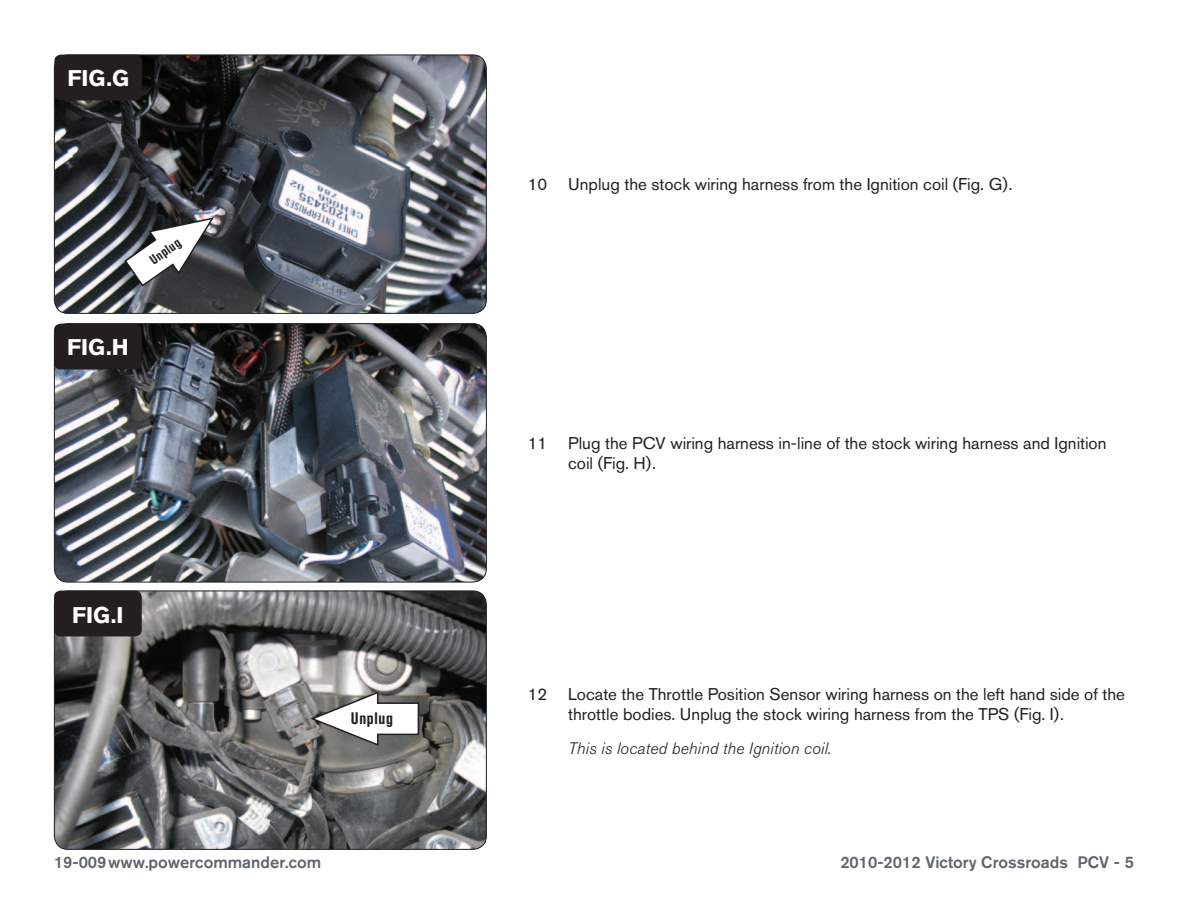
<style>
.page{position:relative;width:1188px;height:918px;background:#fff}
.page>*{position:absolute;margin:0;border:0;box-sizing:border-box;transform-origin:0 0}
.t1{font:700 22.5px "Akzidenz Grotesk BQ";color:#fff}
.Bodycopy{font:16.8px/20.2px "Akzidenz Grotesk BQ";color:#231f20}
.t2{font:500 16.5px "Akzidenz Grotesk BQ";color:#5e656c}
.Bodycopy-2{font:italic 300 16.5px "Akzidenz Grotesk BQ";letter-spacing:.01em;color:#231f20}
.Callouts{font:700 condensed 16.5px "Akzidenz Grotesk BQ";letter-spacing:.04em;color:#231f20}
.Callouts-2{font:700 condensed 13.5px "Akzidenz Grotesk BQ";color:#231f20}
</style>
<div class="page">
<img style="left:54px;top:324px;width:432px;height:258px">
<div style="left:54px;top:323px;width:433px;height:259px;border:1px solid #231f20;border-radius:14px"></div>
<div style="left:54px;top:324px;width:88px;height:46px;background:#231f20;border-radius:7px"></div>
<img style="left:54px;top:55px;width:432px;height:258px">
<div style="left:54px;top:55px;width:433px;height:259px;border:1px solid #231f20;border-radius:14px"></div>
<div style="left:54px;top:55px;width:88px;height:45px;background:#231f20;border-radius:7px"></div>
<svg style="left:123px;top:216px;width:93px;height:72px"></svg>
<img style="left:54px;top:591px;width:432px;height:258px">
<div style="left:54px;top:591px;width:433px;height:259px;border:1px solid #231f20;border-radius:14px"></div>
<svg style="left:308px;top:691px;width:112px;height:56px"></svg>
<div style="left:54px;top:591px;width:88px;height:45px;background:#231f20;border-radius:7px"></div>
<p class="t1" style="left:68px;top:65px;width:63px">FIG.G</p>
<p class="Callouts-2" style="left:147px;top:255px;width:36px;rotate:-35deg">Unplug</p>
<p class="t1" style="left:67px;top:334px;width:63px">FIG.H</p>
<p class="t1" style="left:72px;top:602px;width:53px">FIG.I</p>
<p class="Callouts" style="left:351px;top:708px;width:44px">Unplug</p>
<p class="Bodycopy" style="left:528px;top:174px;width:486px">10 Unplug the stock wiring harness from the Ignition coil (Fig. G).</p>
<p class="Bodycopy" style="left:568px;top:433px;width:540px;text-indent:-40px">11 Plug the PCV wiring harness in-line of the stock wiring harness and Ignition coil (Fig. H).</p>
<p class="Bodycopy" style="left:568px;top:684px;width:558px;text-indent:-40px">12 Locate the Throttle Position Sensor wiring harness on the left hand side of the throttle bodies. Unplug the stock wiring harness from the TPS (Fig. I).</p>
<p class="Bodycopy-2" style="left:568px;top:739px;width:265px">This is located behind the Ignition coil.</p>
<p class="t2" style="left:54px;top:852px;width:269px">19-009 www.powercommander.com</p>
<p class="t2" style="left:840px;top:852px;width:295px">2010-2012 Victory Crossroads PCV - 5</p>
</div>
